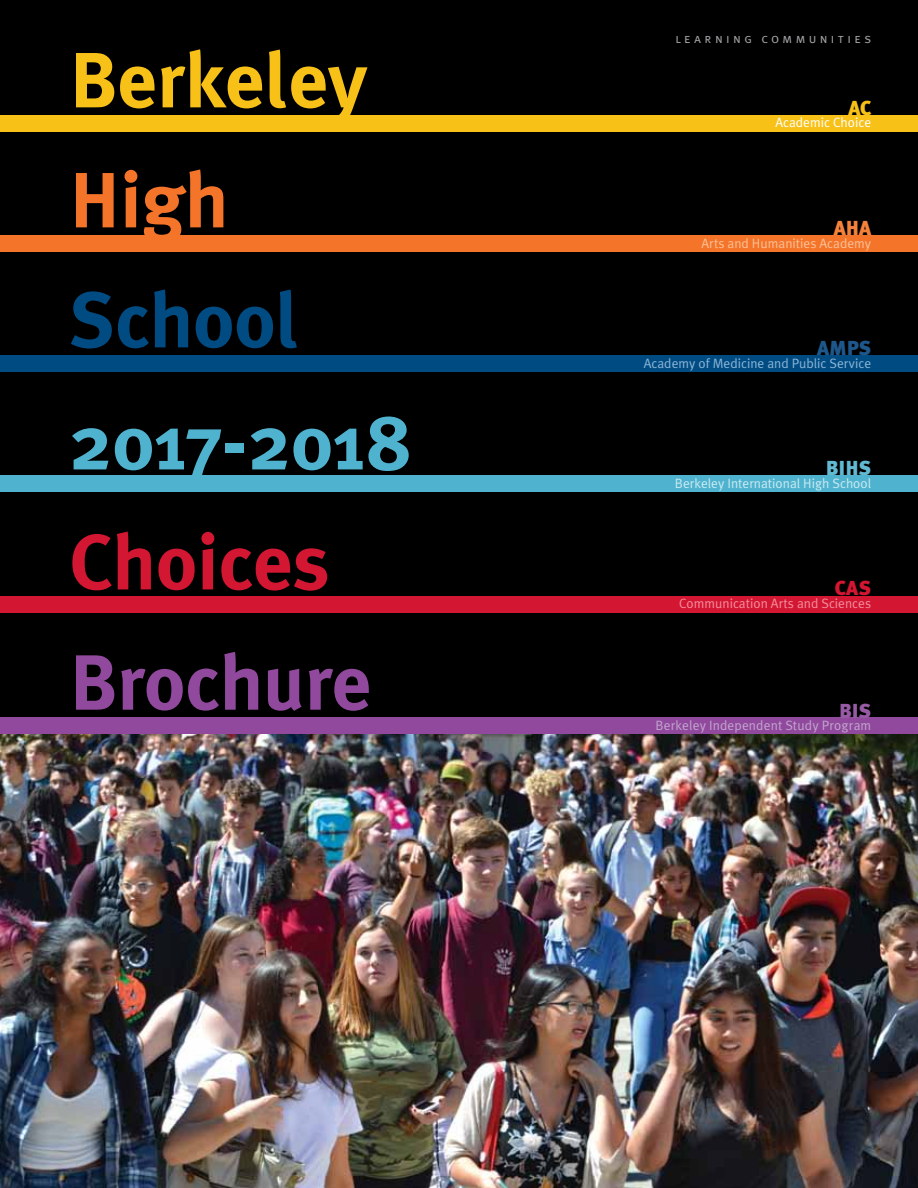
<style>
.page{position:relative;width:918px;height:1188px;background:#fff}
.page>*{position:absolute;margin:0;border:0;box-sizing:border-box;transform-origin:0 0}
.t1{font:700 78.15px "Meta Plus";color:#4fb3cf}
.t2{font:700 78.15px "Meta Plus";color:#f8c118}
.t3{font:700 78.15px "Meta Plus";color:#90499c}
.t4{font:700 78.15px "Meta Plus";color:#d31631}
.t5{font:700 78.15px "Meta Plus";color:#004c82}
.t6{font:700 78.15px "Meta Plus";color:#f47529}
.t7{font:900 20.25px "Meta Plus";color:#1e578b}
.t8{font:900 20.25px "Meta Plus";color:#62b9d2}
.t9{font:900 20.25px "Meta Plus";color:#f5823b}
.t10{font:900 20.25px "Meta Plus";color:#d31631}
.t11{font:900 20.25px "Meta Plus";color:#975aa4}
.t12{font:900 20.25px "Meta Plus";color:#f8c118}
.t13{font:13.5px "Meta Plus Normal";color:#8db6d8}
.t14{font:13.5px "Meta Plus Normal";color:#ccebf2}
.t15{font:13.5px "Meta Plus Normal";letter-spacing:.01em;color:#c2a6cf}
.t16{font:13.5px "Meta Plus Normal";color:#f48fa0}
.t17{font:13.5px "Meta Plus Normal";color:#fcc199}
.t18{font:13.5px "Meta Plus Normal Caps";letter-spacing:.25em;color:#a1a3a6}
.t19{font:13.5px "Meta Plus Normal";color:#fff}
</style>
<div class="page">
<img style="left:0;top:734px;width:918px;height:454px">
<div style="left:0;top:131px;width:918px;height:121px;background:#000"></div>
<div style="left:0;top:492px;width:918px;height:120px;background:#000"></div>
<div style="left:0;top:372px;width:918px;height:120px;background:#000"></div>
<div style="left:0;top:252px;width:918px;height:120px;background:#000"></div>
<div style="left:0;top:612px;width:918px;height:119px;background:#000"></div>
<div style="left:0;top:0;width:918px;height:115px;background:#000"></div>
<div style="left:0;top:235px;width:918px;height:16px;background:#f47529"></div>
<div style="left:0;top:355px;width:918px;height:17px;background:#004c82"></div>
<div style="left:0;top:476px;width:918px;height:16px;background:#4fb3cf"></div>
<div style="left:0;top:596px;width:918px;height:16px;background:#d31631"></div>
<div style="left:0;top:115px;width:918px;height:16px;background:#f8c118"></div>
<div style="left:0;top:718px;width:918px;height:16px;background:#90499c"></div>
<svg style="left:861px;top:100px;width:10px;height:15px"></svg>
<h1 class="t2" style="left:69px;top:35px;width:299px">Berkeley</h1>
<h1 class="t6" style="left:69px;top:155px;width:160px">High</h1>
<h1 class="t5" style="left:69px;top:275px;width:231px">School</h1>
<h1 class="t1" style="left:69px;top:397px;width:345px">2017-2018</h1>
<h1 class="t4" style="left:69px;top:517px;width:262px">Choices</h1>
<h1 class="t3" style="left:69px;top:637px;width:304px">Brochure</h1>
<p class="t18" style="left:675px;top:31px;width:197px">learning communities</p>
<h2 class="t12" style="left:848px;top:96px;width:24px">AC</h2>
<p class="t19" style="left:775px;top:115px;width:97px">Academic Choice</p>
<h2 class="t9" style="left:834px;top:217px;width:39px">AHA</h2>
<p class="t17" style="left:702px;top:236px;width:171px">Arts and Humanities Academy</p>
<h2 class="t7" style="left:817px;top:337px;width:56px">AMPS</h2>
<p class="t13" style="left:644px;top:356px;width:229px">Academy of Medicine and Public Service</p>
<h2 class="t8" style="left:826px;top:457px;width:40px">BIHS</h2>
<p class="t14" style="left:675px;top:476px;width:198px">Berkeley International High School</p>
<h2 class="t10" style="left:835px;top:577px;width:38px">CAS</h2>
<p class="t16" style="left:679px;top:596px;width:193px">Communication Arts and Sciences</p>
<h2 class="t11" style="left:839px;top:699px;width:34px">BIS</h2>
<p class="t15" style="left:656px;top:718px;width:217px">Berkeley Independent Study Program</p>
</div>
